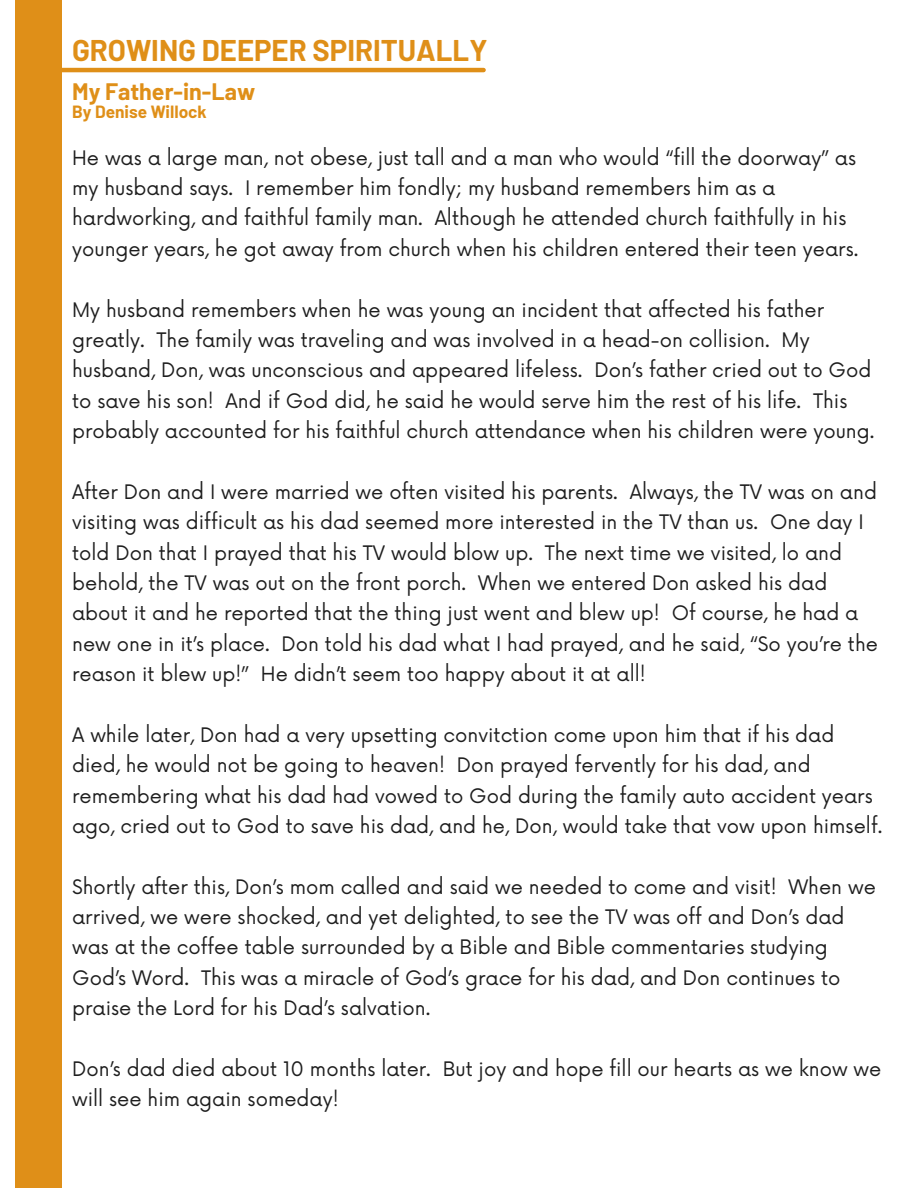
<style>
.page{position:relative;width:918px;height:1188px;background:#fff}
.page>*{position:absolute;margin:0;border:0;box-sizing:border-box;transform-origin:0 0}
.t1{font:700 29.25px "Barlow";color:#df8f18}
.t2{font:700 23.25px "Barlow";color:#df8f18}
.t3{font:19.5px/30.3px "Now";color:#1e1e1e}
.t4{font:700 17.25px "Barlow";color:#df8f18}
</style>
<div class="page">
<div style="left:16px;top:0;width:46px;height:1188px;background:#df8f18"></div>
<hr style="left:48px;top:68px;width:436px;height:4px;background:#df8f18">
<h1 class="t1" style="left:72px;top:32px;width:417px">GROWING DEEPER SPIRITUALLY</h1>
<p class="t2" style="left:72px;top:76px;width:185px">My Father-in-Law</p>
<p class="t4" style="left:72px;top:101px;width:136px">By Denise Willock</p>
<p class="t3" style="left:72px;top:144px;width:788px">He was a large man, not obese, just tall and a man who would “fill the doorway” as my husband says. I remember him fondly; my husband remembers him as a hardworking, and faithful family man. Although he attended church faithfully in his younger years, he got away from church when his children entered their teen years.</p>
<p class="t3" style="left:72px;top:295px;width:804px">My husband remembers when he was young an incident that affected his father greatly. The family was traveling and was involved in a head-on collision. My husband, Don, was unconscious and appeared lifeless. Don’s father cried out to God to save his son! And if God did, he said he would serve him the rest of his life. This probably accounted for his faithful church attendance when his children were young.</p>
<p class="t3" style="left:72px;top:478px;width:807px">After Don and I were married we often visited his parents. Always, the TV was on and visiting was difficult as his dad seemed more interested in the TV than us. One day I told Don that I prayed that his TV would blow up. The next time we visited, lo and behold, the TV was out on the front porch. When we entered Don asked his dad about it and he reported that the thing just went and blew up! Of course, he had a new one in it’s place. Don told his dad what I had prayed, and he said, “So you’re the reason it blew up!” He didn’t seem too happy about it at all!</p>
<p class="t3" style="left:72px;top:721px;width:812px">A while later, Don had a very upsetting convitction come upon him that if his dad died, he would not be going to heaven! Don prayed fervently for his dad, and remembering what his dad had vowed to God during the family auto accident years ago, cried out to God to save his dad, and he, Don, would take that vow upon himself.</p>
<p class="t3" style="left:72px;top:873px;width:805px">Shortly after this, Don’s mom called and said we needed to come and visit! When we arrived, we were shocked, and yet delighted, to see the TV was off and Don’s dad was at the coffee table surrounded by a Bible and Bible commentaries studying God’s Word. This was a miracle of God’s grace for his dad, and Don continues to praise the Lord for his Dad’s salvation.</p>
<p class="t3" style="left:72px;top:1055px;width:811px">Don’s dad died about 10 months later. But joy and hope fill our hearts as we know we will see him again someday!</p>
</div>
